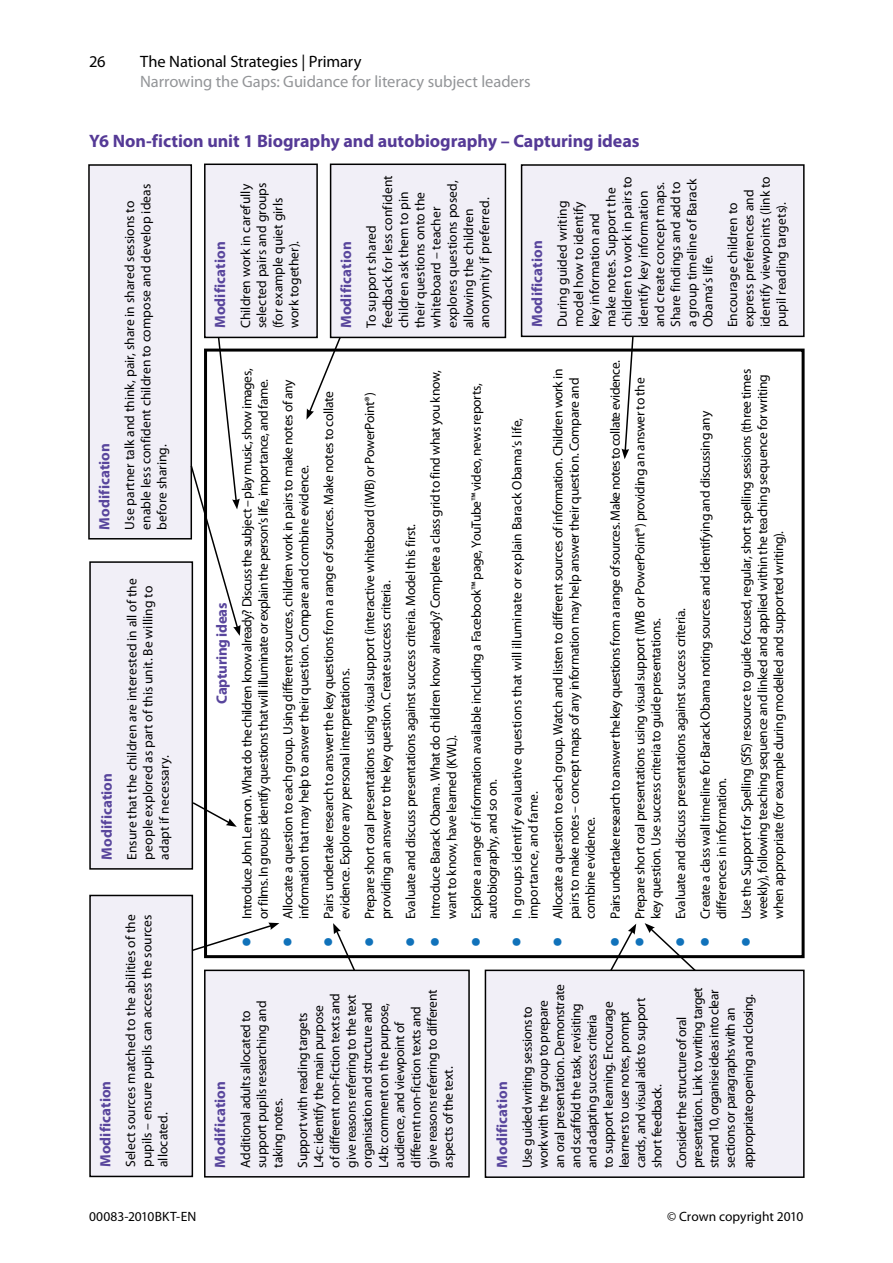
<style>
.page{position:relative;width:893px;height:1263px;background:#fff}
.page>*{position:absolute;margin:0;border:0;box-sizing:border-box;transform-origin:0 0}
.Table_title{font:700 18px "Myriad Pro";letter-spacing:-.005em;color:#553a96}
.t1{font:16.5px "Myriad Pro";letter-spacing:-.005em;color:#939598}
.t2{font:16.5px "Myriad Pro";letter-spacing:-.005em;color:#000}
.Para{font:700 15px "Myriad Pro";letter-spacing:.005em;color:#58459c}
.Para-2{font:700 15px "Myriad Pro";letter-spacing:-.02em;color:#58459c}
.Para_table_bullet1{font:13.5px/16.2px "Myriad Pro";letter-spacing:-.025em;color:#000}
.Para-3{font:13.5px/16.2px "Myriad Pro";letter-spacing:-.005em;color:#000}
.Para-4{font:13.5px/16.2px "Myriad Pro";letter-spacing:-.03em;color:#000}
.Para_table_bullet1-2{font:13.5px/16.2px "Myriad Pro";color:#000}
.Para-5{font:13.5px/16.2px "Myriad Pro";letter-spacing:-.025em;color:#000}
.s1{font-weight:700;font-size:30px;color:#1072ba}
</style>
<div class="page">
<div style="left:205px;top:970px;width:264px;height:207px;background:#f1eff7"></div>
<div style="left:204px;top:969px;width:266px;height:208px;border:2px solid #000"></div>
<div style="left:205px;top:164px;width:112px;height:173px;background:#f1eff7"></div>
<div style="left:204px;top:164px;width:114px;height:174px;border:2px solid #000"></div>
<div style="left:89px;top:165px;width:102px;height:374px;background:#f1eff7"></div>
<div style="left:88px;top:164px;width:104px;height:375px;border:2px solid #000"></div>
<div style="left:90px;top:895px;width:102px;height:281px;background:#f1eff7"></div>
<div style="left:89px;top:895px;width:104px;height:282px;border:2px solid #000"></div>
<div style="left:204px;top:349px;width:601px;height:609px;border:3px solid #000"></div>
<div style="left:331px;top:164px;width:174px;height:173px;background:#f1eff7"></div>
<div style="left:330px;top:164px;width:176px;height:174px;border:2px solid #000"></div>
<div style="left:522px;top:165px;width:282px;height:171px;background:#f1eff7"></div>
<div style="left:521px;top:164px;width:284px;height:173px;border:2px solid #000"></div>
<svg style="left:190px;top:923px;width:89px;height:29px"></svg>
<svg style="left:306px;top:335px;width:36px;height:85px"></svg>
<svg style="left:621px;top:335px;width:13px;height:124px"></svg>
<svg style="left:598px;top:924px;width:38px;height:45px"></svg>
<svg style="left:645px;top:923px;width:53px;height:46px"></svg>
<svg style="left:333px;top:923px;width:23px;height:49px"></svg>
<div style="left:90px;top:562px;width:102px;height:307px;background:#f1eff7"></div>
<div style="left:89px;top:561px;width:104px;height:309px;border:2px solid #000"></div>
<svg style="left:191px;top:801px;width:46px;height:26px"></svg>
<svg style="left:189px;top:336px;width:52px;height:300px"></svg>
<div style="left:485px;top:970px;width:319px;height:207px;background:#f1eff7"></div>
<div style="left:485px;top:969px;width:320px;height:209px;border:2px solid #000"></div>
<p class="t2" style="left:89px;top:51px;width:18px">26</p>
<p class="t2" style="left:140px;top:51px;width:223px">The National Strategies | Primary</p>
<p class="t1" style="left:140px;top:71px;width:392px">Narrowing the Gaps: Guidance for literacy subject leaders</p>
<p class="Table_title" style="left:89px;top:130px;width:552px">Y6 Non-fiction unit 1 Biography and autobiography – Capturing ideas</p>
<p class="Para" style="left:95px;top:529px;width:88px;rotate:-90deg">Modification</p>
<p class="Para-3" style="left:121px;top:529px;width:347px;rotate:-90deg">Use partner talk and think, pair, share in shared sessions to enable less confident children to compose and develop ideas before sharing.</p>
<p class="Para" style="left:97px;top:860px;width:88px;rotate:-90deg">Modification</p>
<p class="Para-3" style="left:124px;top:860px;width:283px;rotate:-90deg">Ensure that the children are interested in all of the people explored as part of this unit. Be willing to adapt if necessary.</p>
<p class="Para" style="left:96px;top:1167px;width:88px;rotate:-90deg">Modification</p>
<p class="Para-3" style="left:122px;top:1167px;width:254px;text-align:justify;rotate:-90deg">Select sources matched to the abilities of the pupils – ensure pupils can access the sources allocated.</p>
<p class="Para" style="left:210px;top:328px;width:88px;rotate:-90deg">Modification</p>
<p class="Para-3" style="left:237px;top:328px;width:147px;rotate:-90deg">Children work in carefully selected pairs and groups (for example quiet girls work together).</p>
<p class="Para" style="left:336px;top:328px;width:88px;rotate:-90deg">Modification</p>
<p class="Para-3" style="left:363px;top:328px;width:154px;rotate:-90deg">To support shared feedback for less confident children ask them to pin their questions onto the whiteboard – teacher explores questions posed, allowing the children anonymity if preferred.</p>
<p class="Para" style="left:527px;top:327px;width:88px;rotate:-90deg">Modification</p>
<p class="Para-3" style="left:554px;top:327px;width:152px;rotate:-90deg">During guided writing model how to identify<br>key information and<br>make notes. Support the children to work in pairs to identify key information and create concept maps.<br>Share findings and add to a group timeline of Barack<br>Obama’s life.</p>
<p class="Para-3" style="left:724px;top:327px;width:152px;rotate:-90deg">Encourage children to express preferences and identify viewpoints (link to pupil reading targets).</p>
<p class="Para-2" style="left:212px;top:704px;width:103px;rotate:-90deg">Capturing ideas</p>
<p class="Para_table_bullet1" style="left:239px;top:919px;width:552px;text-indent:-28px;rotate:-90deg"><span class="s1">•</span> Introduce John Lennon. What do the children know already? Discuss the subject – play music, show images, or films. In groups identify questions that will illuminate or explain the person’s life, importance, and fame.</p>
<p class="Para_table_bullet1" style="left:280px;top:919px;width:541px;text-indent:-28px;rotate:-90deg"><span class="s1">•</span> Allocate a question to each group. Using different sources, children work in pairs to make notes of any information that may help to answer their question. Compare and combine evidence.</p>
<p class="Para_table_bullet1" style="left:320px;top:919px;width:529px;text-indent:-28px;rotate:-90deg"><span class="s1">•</span> Pairs undertake research to answer the key questions from a range of sources. Make notes to collate evidence. Explore any personal interpretations.</p>
<p class="Para_table_bullet1" style="left:361px;top:919px;width:528px;text-indent:-28px;rotate:-90deg"><span class="s1">•</span> Prepare short oral presentations using visual support (interactive whiteboard (IWB) or PowerPoint®) providing an answer to the key question. Create success criteria.</p>
<p class="Para_table_bullet1" style="left:402px;top:947px;width:424px;rotate:-90deg"><span class="s1">•</span> Evaluate and discuss presentations against success criteria. Model this first.</p>
<p class="Para_table_bullet1" style="left:427px;top:919px;width:550px;text-indent:-28px;rotate:-90deg"><span class="s1">•</span> Introduce Barack Obama. What do children know already? Complete a class grid to find what you know, want to know, have learned (KWL).</p>
<p class="Para_table_bullet1" style="left:468px;top:919px;width:538px;text-indent:-28px;rotate:-90deg"><span class="s1">•</span> Explore a range of information available including a Facebook™ page, YouTube™ video, news reports, autobiography, and so on.</p>
<p class="Para_table_bullet1-2" style="left:509px;top:919px;width:503px;text-indent:-28px;rotate:-90deg"><span class="s1">•</span> In groups identify evaluative questions that will illuminate or explain Barack Obama’s life, importance, and fame.</p>
<p class="Para_table_bullet1" style="left:550px;top:919px;width:552px;text-indent:-28px;rotate:-90deg"><span class="s1">•</span> Allocate a question to each group. Watch and listen to different sources of information. Children work in pairs to make notes – concept maps of any information may help answer their question. Compare and combine evidence.</p>
<p class="Para_table_bullet1" style="left:607px;top:947px;width:588px;rotate:-90deg"><span class="s1">•</span> Pairs undertake research to answer the key questions from a range of sources. Make notes to collate evidence.</p>
<p class="Para_table_bullet1" style="left:631px;top:919px;width:543px;text-indent:-28px;rotate:-90deg"><span class="s1">•</span> Prepare short oral presentations using visual support (IWB or PowerPoint®) providing an answer to the key question. Use success criteria to guide presentations.</p>
<p class="Para_table_bullet1" style="left:672px;top:947px;width:340px;rotate:-90deg"><span class="s1">•</span> Evaluate and discuss presentations against success criteria.</p>
<p class="Para_table_bullet1" style="left:697px;top:919px;width:509px;text-indent:-28px;rotate:-90deg"><span class="s1">•</span> Create a class wall timeline for Barack Obama noting sources and identifying and discussing any differences in information.</p>
<p class="Para_table_bullet1" style="left:738px;top:919px;width:552px;text-indent:-28px;rotate:-90deg"><span class="s1">•</span> Use the Support for Spelling (SfS) resource to guide focused, regular, short spelling sessions (three times weekly), following teaching sequence and linked and applied within the teaching sequence for writing when appropriate (for example during modelled and supported writing).</p>
<p class="Para" style="left:210px;top:1167px;width:88px;rotate:-90deg">Modification</p>
<p class="Para-5" style="left:237px;top:1167px;width:168px;rotate:-90deg">Additional adults allocated to support pupils researching and taking notes.</p>
<p class="Para-3" style="left:294px;top:1167px;width:180px;rotate:-90deg">Support with reading targets<br>L4c: identify the main purpose<br>of different non-fiction texts and give reasons referring to the text organisation and structure and<br>L4b: comment on the purpose, audience, and viewpoint of different non-fiction texts and give reasons referring to different aspects of the text.</p>
<p class="Para" style="left:492px;top:1168px;width:88px;rotate:-90deg">Modification</p>
<p class="Para-3" style="left:519px;top:1168px;width:185px;rotate:-90deg">Use guided writing sessions to work with the group to prepare an oral presentation. Demonstrate and scaffold the task, revisiting and adapting success criteria<br>to support learning. Encourage learners to use notes, prompt cards, and visual aids to support short feedback.</p>
<p class="Para-4" style="left:673px;top:1168px;width:182px;rotate:-90deg">Consider the structure of oral presentation. Link to writing target strand 10, organise ideas into clear sections or paragraphs with an</p>
<p class="Para-4" style="left:740px;top:1168px;width:176px;rotate:-90deg">appropriate opening and closing.</p>
<p class="Para-3" style="left:89px;top:1208px;width:109px">00083-2010BKT-EN</p>
<p class="Para-3" style="left:667px;top:1208px;width:138px">© Crown copyright 2010</p>
</div>
